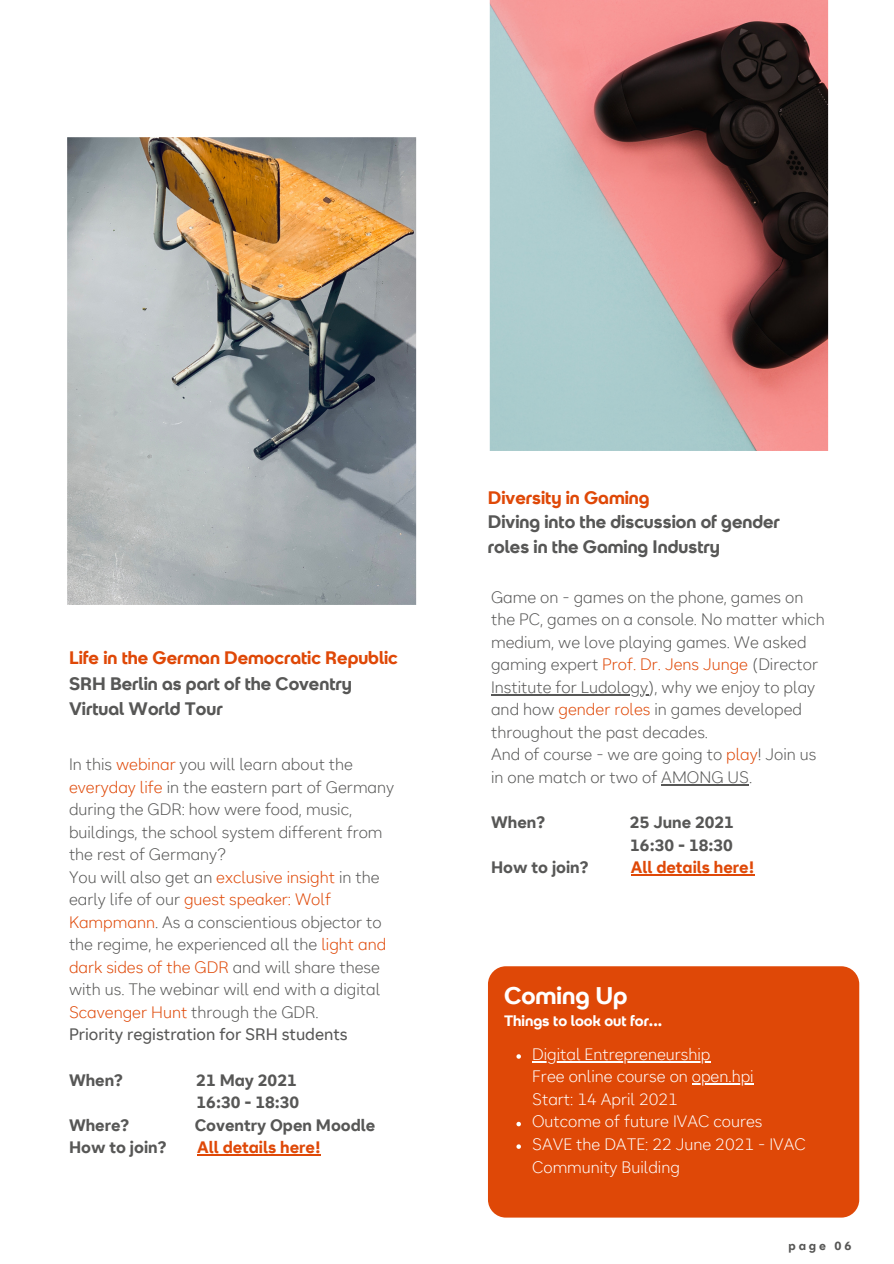
<style>
.page{position:relative;width:894px;height:1264px;background:#fff}
.page>*{position:absolute;margin:0;border:0;box-sizing:border-box;transform-origin:0 0}
.t1{font:700 24px "SRH Headline";color:#fff}
.t2{font:700 18px/24.8px "SRH Headline";color:#575756}
.t3{font:700 18px "SRH Headline";color:#df4807}
.t4{font:300 16.5px/22.5px "SRH Text";color:#575756}
.t5{font:300 16.5px/22.5px "SRH Text";color:#fff}
.t6{font:700 16.5px "SRH Text";color:#575756}
.t7{font:16.5px "SRH Text";color:#575756}
.t8{font:700 16.5px "SRH Text";color:#df4807}
.t9{font:700 15px "SRH Headline";color:#fff}
.t10{font:700 12px "SRH Text";letter-spacing:.24em;color:#575756}
.s1{color:#df4807}
</style>
<div class="page">
<svg style="left:67px;top:137px;width:350px;height:468px;background:#a29f97"></svg>
<svg style="left:489px;top:0;width:340px;height:451px;background:#9d8585"></svg>
<div style="left:488px;top:966px;width:371px;height:251px;background:#df4807;border-radius:18px"></div>
<hr style="left:197px;top:1154px;width:123px;height:1px;background:#df4807">
<hr style="left:491px;top:694px;width:157px;height:1px;background:#575756">
<hr style="left:661px;top:784px;width:87px;height:1px;background:#575756">
<hr style="left:630px;top:874px;width:124px;height:1px;background:#df4807">
<svg style="left:516px;top:1054px;width:5px;height:4px"></svg>
<hr style="left:532px;top:1060px;width:178px;height:2px;background:#fff">
<svg style="left:516px;top:1121px;width:5px;height:5px"></svg>
<svg style="left:516px;top:1144px;width:5px;height:4px"></svg>
<hr style="left:691px;top:1083px;width:62px;height:1px;background:#fff">
<p class="t3" style="left:69px;top:651px;width:330px">Life in the German Democratic Republic</p>
<p class="t2" style="left:69px;top:674px;width:284px">SRH Berlin as part of the Coventry<br>Virtual World Tour</p>
<p class="t4" style="left:69px;top:755px;width:326px">In this <span class="s1">webinar</span> you will learn about the <span class="s1">everyday life</span> in the eastern part of Germany during the GDR: how were food, music, buildings, the school system different from the rest of Germany?</p>
<p class="t4" style="left:69px;top:867px;width:319px">You will also get an <span class="s1">exclusive insight</span> in the early life of our <span class="s1">guest speaker: Wolf Kampmann</span>. As a conscientious objector to the regime, he experienced all the <span class="s1">light and dark sides of the GDR</span> and will share these with us. The webinar will end with a digital <span class="s1">Scavenger Hunt</span> through the GDR.</p>
<p class="t7" style="left:69px;top:1028px;width:280px">Priority registration for SRH students</p>
<p class="t6" style="left:69px;top:1073px;width:55px">When?</p>
<p class="t6" style="left:196px;top:1073px;width:102px">21 May 2021</p>
<p class="t6" style="left:196px;top:1095px;width:104px">16:30 - 18:30</p>
<p class="t6" style="left:69px;top:1118px;width:62px">Where?</p>
<p class="t6" style="left:195px;top:1118px;width:182px">Coventry Open Moodle</p>
<p class="t6" style="left:69px;top:1140px;width:99px">How to join?</p>
<p class="t8" style="left:197px;top:1140px;width:125px">All details here!</p>
<p class="t3" style="left:488px;top:490px;width:163px">Diversity in Gaming</p>
<p class="t2" style="left:488px;top:511px;width:293px">Diving into the discussion of gender roles in the Gaming Industry</p>
<p class="t4" style="left:491px;top:587px;width:335px">Game on - games on the phone, games on the PC, games on a console. No matter which medium, we love playing games. We asked gaming expert <span class="s1">Prof. Dr. Jens Junge</span> (Director Institute for Ludology), why we enjoy to play and how <span class="s1">gender roles</span> in games developed throughout the past decades.</p>
<p class="t4" style="left:491px;top:745px;width:327px">And of course - we are going to <span class="s1">play</span>! Join us in one match or two of AMONG US.</p>
<p class="t6" style="left:491px;top:815px;width:55px">When?</p>
<p class="t6" style="left:629px;top:815px;width:105px">25 June 2021</p>
<p class="t6" style="left:630px;top:838px;width:104px">16:30 - 18:30</p>
<p class="t6" style="left:491px;top:860px;width:99px">How to join?</p>
<p class="t8" style="left:630px;top:860px;width:125px">All details here!</p>
<p class="t1" style="left:504px;top:986px;width:125px">Coming Up</p>
<p class="t9" style="left:504px;top:1015px;width:160px">Things to look out for...</p>
<p class="t5" style="left:532px;top:1044px;width:180px">Digital Entrepreneurship</p>
<p class="t5" style="left:532px;top:1067px;width:223px">Free online course on open.hpi</p>
<p class="t5" style="left:532px;top:1089px;width:147px">Start: 14 April 2021</p>
<p class="t5" style="left:532px;top:1112px;width:232px">Outcome of future IVAC coures</p>
<p class="t5" style="left:532px;top:1134px;width:275px">SAVE the DATE: 22 June 2021 - IVAC<br>Community Building</p>
<p class="t10" style="left:788px;top:1240px;width:65px">page 06</p>
</div>
